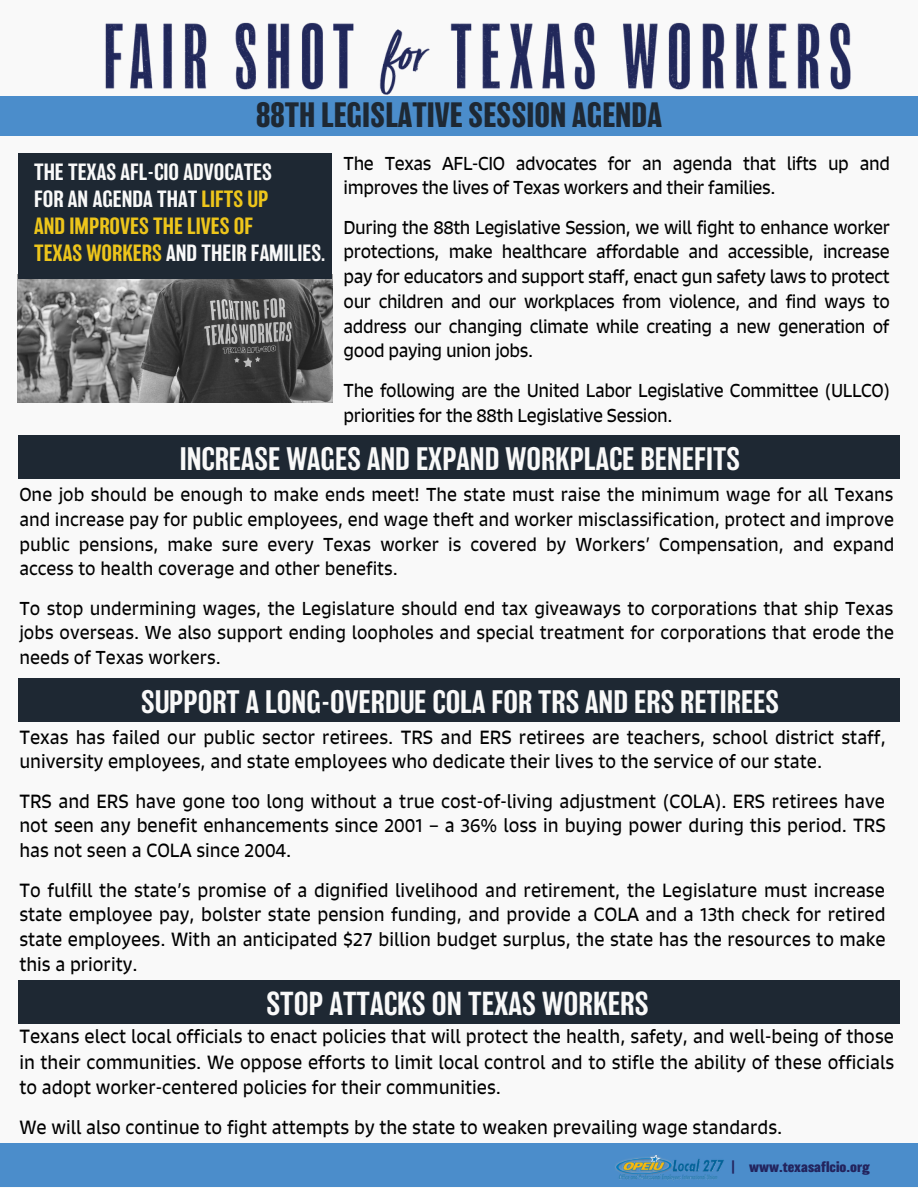
<style>
.page{position:relative;width:918px;height:1188px;background:#f9f9f9}
.page>*{position:absolute;margin:0;border:0;box-sizing:border-box;transform-origin:0 0}
.t1{font:700 32.4px "Balboa";color:#1e2833}
.t2{font:500 30.6px "Balboa";color:#f9f9f9}
.t3{font:500 30px "Balboa";color:#f9f9f9}
.t4{font:500 21.6px/27px "Balboa";color:#f9f9f9}
.t5{font:18.45px/24.8px "Signo";color:#000;text-align:justify}
.t6{font:18px/24.8px "Signo";letter-spacing:-.02em;color:#000;text-align:justify}
.t7{font:800 14.1px "Balboa";color:#23245e}
.s1{color:#edc51b}
</style>
<div class="page">
<img style="left:18px;top:275px;width:315px;height:128px">
<img style="left:92px;top:22px;width:768px;height:75px">
<div style="left:0;top:97px;width:918px;height:39px;background:#4b8dcb"></div>
<div style="left:18px;top:153px;width:313px;height:125px;background:#1e2833"></div>
<div style="left:18px;top:435px;width:882px;height:44px;background:#1e2833"></div>
<div style="left:1px;top:1143px;width:917px;height:43px;background:#4b8dcb"></div>
<img style="left:615px;top:1155px;width:109px;height:25px">
<div style="left:18px;top:980px;width:882px;height:44px;background:#1e2833"></div>
<div style="left:18px;top:678px;width:882px;height:43px;background:#1e2833"></div>
<h1 class="t1" style="left:256px;top:101px;width:407px">88TH LEGISLATIVE SESSION AGENDA</h1>
<p class="t6" style="left:344px;top:151px;width:548px">The Texas AFL-CIO advocates for an agenda that lifts up and improves the lives of Texas workers and their families.</p>
<p class="t6" style="left:344px;top:215px;width:548px">During the 88th Legislative Session, we will fight to enhance worker protections, make healthcare affordable and accessible, increase pay for educators and support staff, enact gun safety laws to protect our children and our workplaces from violence, and find ways to address our changing climate while creating a new generation of good paying union jobs.</p>
<p class="t6" style="left:344px;top:378px;width:548px">The following are the United Labor Legislative Committee (ULLCO) priorities for the 88th Legislative Session.</p>
<p class="t4" style="left:34px;top:161px;width:293px">THE TEXAS AFL-CIO ADVOCATES<br>FOR AN AGENDA THAT <span class="s1">LIFTS UP<br>AND IMPROVES THE LIVES OF<br>TEXAS WORKERS</span> AND THEIR FAMILIES.</p>
<h3 class="t3" style="left:180px;top:447px;width:562px">INCREASE WAGES AND EXPAND WORKPLACE BENEFITS</h3>
<p class="t6" style="left:19px;top:482px;width:877px">One job should be enough to make ends meet! The state must raise the minimum wage for all Texans and increase pay for public employees, end wage theft and worker misclassification, protect and improve public pensions, make sure every Texas worker is covered by Workers’ Compensation, and expand access to health coverage and other benefits.</p>
<p class="t6" style="left:19px;top:596px;width:876px">To stop undermining wages, the Legislature should end tax giveaways to corporations that ship Texas jobs overseas. We also support ending loopholes and special treatment for corporations that erode the needs of Texas workers.</p>
<h3 class="t3" style="left:141px;top:689px;width:639px">SUPPORT A LONG-OVERDUE COLA FOR TRS AND ERS RETIREES</h3>
<p class="t5" style="left:19px;top:724px;width:868px">Texas has failed our public sector retirees. TRS and ERS retirees are teachers, school district staff, university employees, and state employees who dedicate their lives to the service of our state.</p>
<p class="t5" style="left:19px;top:789px;width:868px">TRS and ERS have gone too long without a true cost-of-living adjustment (COLA). ERS retirees have not seen any benefit enhancements since 2001 – a 36% loss in buying power during this period. TRS has not seen a COLA since 2004.</p>
<p class="t5" style="left:19px;top:877px;width:868px">To fulfill the state’s promise of a dignified livelihood and retirement, the Legislature must increase state employee pay, bolster state pension funding, and provide a COLA and a 13th check for retired state employees. With an anticipated $27 billion budget surplus, the state has the resources to make this a priority.</p>
<h2 class="t2" style="left:266px;top:991px;width:384px">STOP ATTACKS ON TEXAS WORKERS</h2>
<p class="t5" style="left:19px;top:1024px;width:876px;line-height:25.3px">Texans elect local officials to enact policies that will protect the health, safety, and well-being of those in their communities. We oppose efforts to limit local control and to stifle the ability of these officials to adopt worker-centered policies for their communities.</p>
<p class="t5" style="left:19px;top:1115px;width:765px">We will also continue to fight attempts by the state to weaken prevailing wage standards.</p>
<p class="t7" style="left:732px;top:1160px;width:140px">| www.texasaflcio.org</p>
</div>
